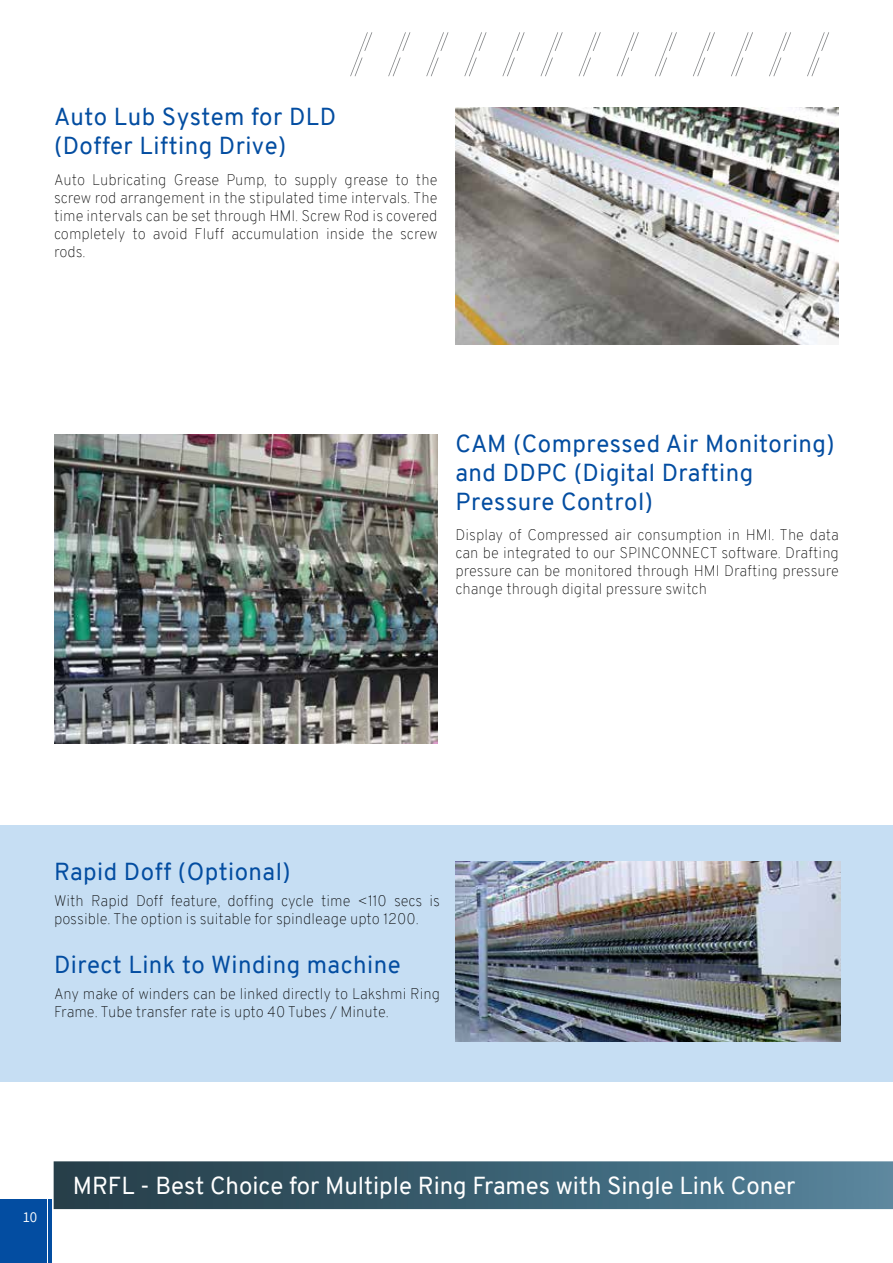
<style>
.page{position:relative;width:893px;height:1263px;background:#fff}
.page>*{position:absolute;margin:0;border:0;box-sizing:border-box;transform-origin:0 0}
.t1{font:24px/28.8px "Overpass";letter-spacing:.02em;color:#034da1}
.t2{font:24px "Overpass";color:#fff}
.t3{font:100 15px/18px "Overpass";color:#000}
.t4{font:15px "Assistant";color:#fff}
</style>
<div class="page">
<svg style="left:350px;top:32px;width:22px;height:44px"></svg>
<svg style="left:388px;top:32px;width:22px;height:44px"></svg>
<svg style="left:426px;top:32px;width:22px;height:44px"></svg>
<svg style="left:464px;top:32px;width:23px;height:44px"></svg>
<svg style="left:502px;top:32px;width:23px;height:44px"></svg>
<svg style="left:540px;top:32px;width:23px;height:44px"></svg>
<svg style="left:579px;top:32px;width:22px;height:44px"></svg>
<svg style="left:617px;top:32px;width:22px;height:44px"></svg>
<svg style="left:655px;top:32px;width:22px;height:44px"></svg>
<svg style="left:693px;top:32px;width:22px;height:44px"></svg>
<svg style="left:731px;top:32px;width:22px;height:44px"></svg>
<svg style="left:769px;top:32px;width:22px;height:44px"></svg>
<svg style="left:807px;top:32px;width:22px;height:44px"></svg>
<hr style="left:48px;top:1199px;width:3px;height:64px;background:#034da1">
<div style="left:0;top:1199px;width:46px;height:64px;background:#034da1"></div>
<div style="left:0;top:826px;width:893px;height:256px;background:#c6def3"></div>
<img style="left:455px;top:862px;width:385px;height:180px">
<img style="left:455px;top:107px;width:384px;height:238px">
<img style="left:54px;top:434px;width:383px;height:309px">
<img style="left:54px;top:1161px;width:839px;height:48px">
<h1 class="t1" style="left:54px;top:102px;width:284px">Auto Lub System for DLD (Doffer Lifting Drive)</h1>
<p class="t3" style="left:54px;top:171px;width:385px;text-align:justify">Auto Lubricating Grease Pump, to supply grease to the screw rod arrangement in the stipulated time intervals. The time intervals can be set through HMI. Screw Rod is covered completely to avoid Fluff accumulation inside the screw rods.</p>
<h1 class="t1" style="left:455px;top:429px;width:381px">CAM (Compressed Air Monitoring) and DDPC (Digital Drafting<br>Pressure Control)</h1>
<p class="t3" style="left:455px;top:525px;width:385px;text-align:justify">Display of Compressed air consumption in HMI. The data can be integrated to our SPINCONNECT software. Drafting pressure can be monitored through HMI Drafting pressure change through digital pressure switch</p>
<h1 class="t1" style="left:54px;top:857px;width:238px">Rapid Doff (Optional)</h1>
<p class="t3" style="left:54px;top:892px;width:388px">With Rapid Doff feature, doffing cycle time &lt;110 secs is possible. The option is suitable for spindleage upto 1200.</p>
<h1 class="t1" style="left:54px;top:950px;width:348px">Direct Link to Winding machine</h1>
<p class="t3" style="left:54px;top:985px;width:388px">Any make of winders can be linked directly to Lakshmi Ring<br>Frame. Tube transfer rate is upto 40 Tubes / Minute.</p>
<p class="t4" style="left:23px;top:1207px;width:16px">10</p>
<h1 class="t2" style="left:73px;top:1169px;width:724px">MRFL - Best Choice for Multiple Ring Frames with Single Link Coner</h1>
</div>
